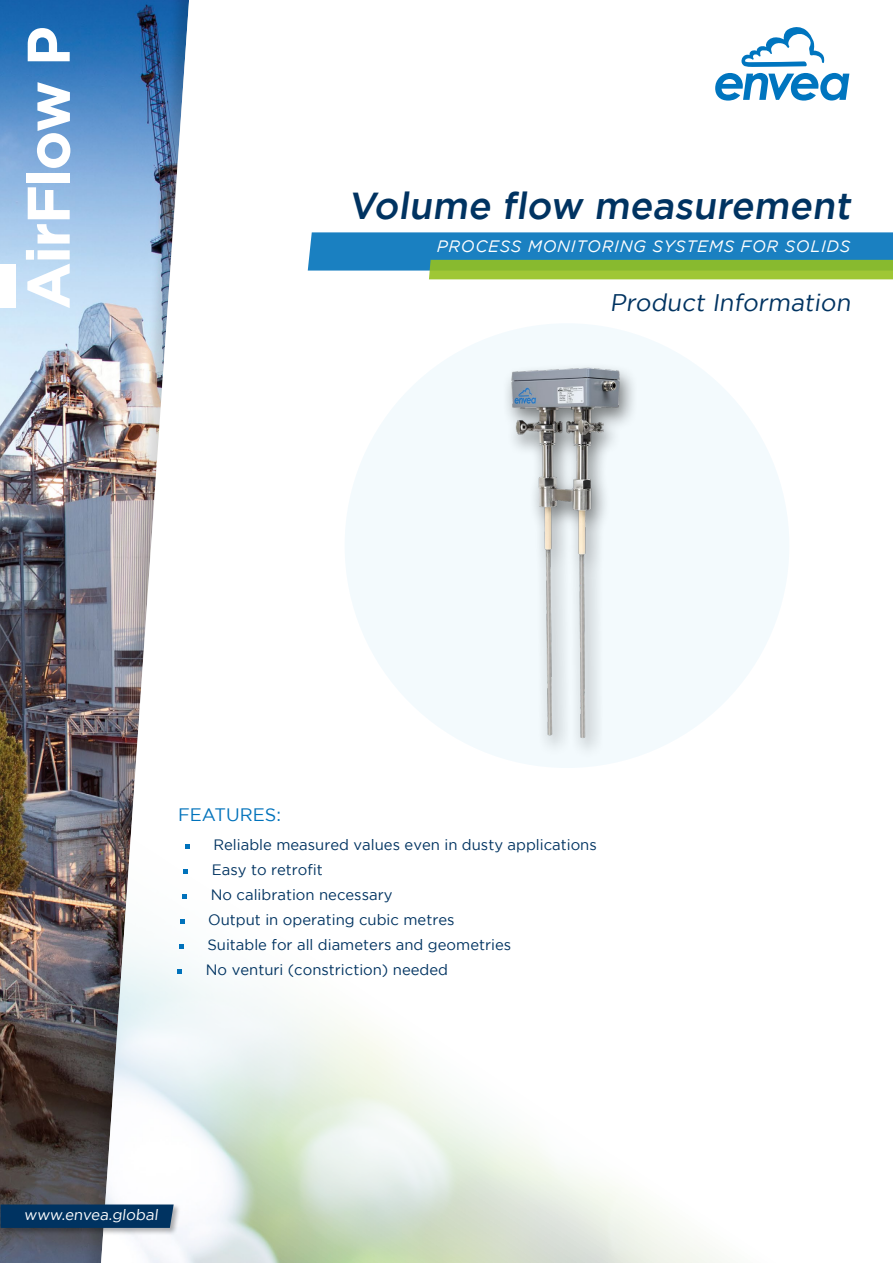
<style>
.page{position:relative;width:893px;height:1263px;background:#fff}
.page>*{position:absolute;margin:0;border:0;box-sizing:border-box;transform-origin:0 0}
.t1{font:700 60px "Gotham";letter-spacing:-.03em;color:#fff}
.t2{font:500 37.5px "Gotham";color:#003361}
.t3{font:24px "Gotham";color:#003361}
.TITRES_BLEUS{font:18px "Gotham";color:#0072bb}
.t4{font:italic 16.5px "Gotham";letter-spacing:.04em;color:#fff}
.t5{font:15px "Gotham";color:#003361}
.t6{font:15px "Gotham";color:#fff}
</style>
<div class="page">
<div style="left:0;top:0;width:203px;height:1263px;background:#000;opacity:.15"></div>
<div style="left:345px;top:323px;width:444px;height:445px;background:#f3fafd;border-radius:50%"></div>
<div style="left:0;top:1203px;width:181px;height:32px;background:#000;opacity:.31"></div>
<svg style="left:0;top:1204px;width:174px;height:24px;background:#063663"></svg>
<svg style="left:308px;top:232px;width:585px;height:47px;background:#4c9a95"></svg>
<svg style="left:715px;top:73px;width:134px;height:28px"></svg>
<svg style="left:741px;top:27px;width:84px;height:40px"></svg>
<svg style="left:185px;top:844px;width:4px;height:4px"></svg>
<svg style="left:184px;top:869px;width:4px;height:4px"></svg>
<svg style="left:182px;top:894px;width:4px;height:4px"></svg>
<svg style="left:181px;top:919px;width:4px;height:4px"></svg>
<svg style="left:179px;top:944px;width:4px;height:4px"></svg>
<svg style="left:178px;top:969px;width:4px;height:4px"></svg>
<div style="left:0;top:264px;width:15px;height:44px;background:#fff"></div>
<div style="left:501px;top:362px;width:138px;height:399px;background:#f3fafd"></div>
<img style="left:508px;top:367px;width:115px;height:374px">
<p class="t1" style="left:14px;top:310px;width:285px;rotate:-90deg">AirFlow P</p>
<p class="t2" style="left:348px;top:185px;width:510px">Volume flow measurement</p>
<p class="t4" style="left:437px;top:237px;width:415px">PROCESS MONITORING SYSTEMS FOR SOLIDS</p>
<h3 class="t3" style="left:610px;top:289px;width:246px">Product Information</h3>
<p class="TITRES_BLEUS" style="left:178px;top:805px;width:104px">FEATURES:</p>
<p class="t5" style="left:213px;top:837px;width:385px">Reliable measured values even in dusty applications</p>
<p class="t5" style="left:212px;top:862px;width:113px">Easy to retrofit</p>
<p class="t5" style="left:211px;top:887px;width:183px">No calibration necessary</p>
<p class="t5" style="left:208px;top:912px;width:248px">Output in operating cubic metres</p>
<p class="t5" style="left:207px;top:937px;width:305px">Suitable for all diameters and geometries</p>
<p class="t5" style="left:206px;top:962px;width:244px">No venturi (constriction) needed</p>
<p class="t6" style="left:24px;top:1207px;width:138px">www.envea.global</p>
</div>
